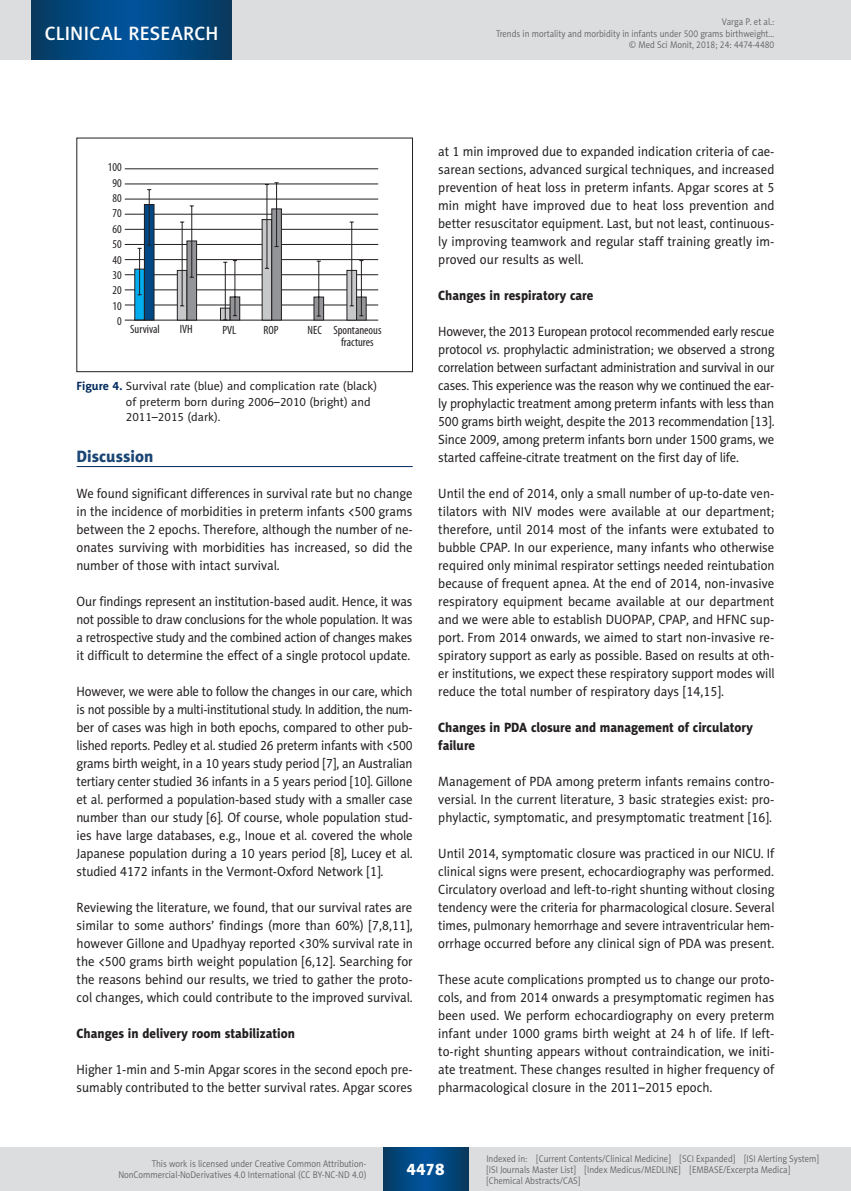
<style>
.page{position:relative;width:851px;height:1191px;background:#fff}
.page>*{position:absolute;margin:0;border:0;box-sizing:border-box;transform-origin:0 0}
.t1{font:19.5px "Naomi Sans EFN Medium";letter-spacing:.015em;color:#fff}
.MSM_Headline_1{font:16.5px "Naomi Sans EFN Heavy";color:#1a4574}
.t2{font:16.5px "Naomi Sans EFN Heavy";color:#fff}
.MSM_Body{font:13.5px/18px "Naomi Sans EFN";color:#231f20;text-align:justify;scale:.95 1}
.MSM_Body-2{font:13.5px/18px "Naomi Sans EFN";color:#231f20;text-align:justify;scale:.94 1}
.MSM_Body-3{font:13.5px/18px "Naomi Sans EFN";color:#231f20;text-align:justify;scale:.93 1}
.MSM_Headline_2{font:13.5px/18px "Naomi Sans EFN Heavy";color:#231f20;scale:.95 1}
.MSM_Rycina_tytul{font:12px/15.8px "Naomi Sans EFN";color:#231f20}
.t3{font:condensed 12px/15.3px "Myriad Pro";color:#231f20;text-align:right}
.t4{font:9.75px/11.2px "Naomi Sans EFN Light";color:#57585a;text-align:right;scale:.9 1}
.s1{font-weight:700;color:#00295c}
.s2{font-style:italic}
</style>
<div class="page">
<hr style="left:77px;top:466px;width:335px;height:1px;background:#00295c">
<hr style="left:125px;top:168px;width:253px;height:1px;background:#231f20">
<hr style="left:125px;top:184px;width:253px;height:1px;background:#231f20">
<hr style="left:125px;top:199px;width:253px;height:1px;background:#231f20">
<hr style="left:125px;top:214px;width:253px;height:1px;background:#231f20">
<hr style="left:125px;top:229px;width:253px;height:1px;background:#231f20">
<hr style="left:125px;top:244px;width:253px;height:1px;background:#231f20">
<hr style="left:125px;top:259px;width:253px;height:1px;background:#231f20">
<hr style="left:125px;top:274px;width:253px;height:1px;background:#231f20">
<hr style="left:125px;top:289px;width:253px;height:1px;background:#231f20">
<hr style="left:125px;top:305px;width:253px;height:1px;background:#231f20">
<svg style="left:134px;top:269px;width:11px;height:51px"></svg>
<hr style="left:125px;top:320px;width:253px;height:1px;background:#231f20">
<div style="left:186px;top:241px;width:11px;height:79px;background:#939598;border:1px solid #231f20"></div>
<svg style="left:137px;top:189px;width:57px;height:132px"></svg>
<svg style="left:220px;top:308px;width:2px;height:12px"></svg>
<svg style="left:222px;top:260px;width:18px;height:61px"></svg>
<svg style="left:262px;top:219px;width:2px;height:101px"></svg>
<svg style="left:264px;top:182px;width:18px;height:139px;background:#9e9ea0"></svg>
<svg style="left:313px;top:260px;width:11px;height:61px"></svg>
<svg style="left:346px;top:270px;width:11px;height:50px"></svg>
<svg style="left:349px;top:221px;width:18px;height:100px"></svg>
<div style="left:0;top:1148px;width:850px;height:43px;background:#dcdddf"></div>
<svg style="left:383px;top:1147px;width:85px;height:43px;background:#02477e"></svg>
<div style="left:0;top:0;width:850px;height:60px;background:#dcdddf"></div>
<hr style="left:850px;top:0;width:1px;height:60px;background:#dcdddf">
<svg style="left:32px;top:0;width:200px;height:60px;background:#02477e"></svg>
<h1 class="t1" style="left:45px;top:22px;width:175px">CLINICAL RESEARCH</h1>
<p class="t4" style="left:496px;top:16px;width:310px">Varga P. et al.:<br>Trends in mortality and morbidity in infants under 500 grams birthweight… © Med Sci Monit, 2018; 24: 4474-4480</p>
<p class="t3" style="left:108px;top:160px;width:15px">100<br>90<br>80<br>70<br>60<br>50<br>40<br>30<br>20<br>10<br>0</p>
<p class="t3" style="left:130px;top:322px;width:31px">Survival</p>
<p class="t3" style="left:180px;top:322px;width:14px">IVH</p>
<p class="t3" style="left:222px;top:322px;width:15px">PVL</p>
<p class="t3" style="left:263px;top:322px;width:17px">ROP</p>
<p class="t3" style="left:341px;top:324px;width:42px;line-height:12px;text-align:left;text-indent:-34px">NEC Spontaneous fractures</p>
<p class="MSM_Rycina_tytul" style="left:126px;top:378px;width:253px;text-indent:-49px"><span class="s1">Figure 4.</span> Survival rate (blue) and complication rate (black) of preterm born during 2006–2010 (bright) and<br>2011–2015 (dark).</p>
<p class="MSM_Headline_1" style="left:77px;top:446px;width:78px">Discussion</p>
<p class="MSM_Body-2" style="left:77px;top:484px;width:359px">We found significant differences in survival rate but no change in the incidence of morbidities in preterm infants &lt;500 grams between the 2 epochs. Therefore, although the number of ne&shy;onates surviving with morbidities has increased, so did the number of those with intact survival.</p>
<p class="MSM_Body-2" style="left:77px;top:592px;width:359px">Our findings represent an institution-based audit. Hence, it was not possible to draw conclusions for the whole population. It was a retrospective study and the combined action of changes makes it difficult to determine the effect of a single protocol update.</p>
<p class="MSM_Body-2" style="left:77px;top:682px;width:359px">However, we were able to follow the changes in our care, which is not possible by a multi-institutional study. In addition, the num&shy;ber of cases was high in both epochs, compared to other pub&shy;lished reports. Pedley et al. studied 26 preterm infants with &lt;500 grams birth weight, in a 10 years study period [7], an Australian tertiary center studied 36 infants in a 5 years period [10]. Gillone et al. performed a population-based study with a smaller case number than our study [6]. Of course, whole population stud&shy;ies have large databases, e.g., Inoue et al. covered the whole Japanese population during a 10 years period [8], Lucey et al. studied 4172 infants in the Vermont-Oxford Network [1].</p>
<p class="MSM_Body" style="left:77px;top:898px;width:355px">Reviewing the literature, we found, that our survival rates are similar to some authors’ findings (more than 60%) [7,8,11], however Gillone and Upadhyay reported &lt;30% survival rate in the &lt;500 grams birth weight population [6,12]. Searching for the reasons behind our results, we tried to gather the proto&shy;col changes, which could contribute to the improved survival.</p>
<p class="MSM_Headline_2" style="left:77px;top:1024px;width:231px">Changes in delivery room stabilization</p>
<p class="MSM_Body-2" style="left:77px;top:1060px;width:359px">Higher 1-min and 5-min Apgar scores in the second epoch pre&shy;sumably contributed to the better survival rates. Apgar scores</p>
<p class="MSM_Body" style="left:438px;top:142px;width:355px">at 1 min improved due to expanded indication criteria of cae&shy;sarean sections, advanced surgical techniques, and increased prevention of heat loss in preterm infants. Apgar scores at 5 min might have improved due to heat loss prevention and better resuscitator equipment. Last, but not least, continuous&shy;ly improving teamwork and regular staff training greatly im&shy;proved our results as well.</p>
<p class="MSM_Headline_2" style="left:438px;top:286px;width:165px">Changes in respiratory care</p>
<p class="MSM_Body-3" style="left:438px;top:322px;width:363px">However, the 2013 European protocol recommended early rescue protocol <span class="s2">vs.</span> prophylactic administration; we observed a strong correlation between surfactant administration and survival in our cases. This experience was the reason why we continued the ear&shy;ly prophylactic treatment among preterm infants with less than 500 grams birth weight, despite the 2013 recommendation [13].<br>Since 2009, among preterm infants born under 1500 grams, we started caffeine-citrate treatment on the first day of life.</p>
<p class="MSM_Body" style="left:438px;top:484px;width:355px">Until the end of 2014, only a small number of up-to-date ven&shy;tilators with NIV modes were available at our department; therefore, until 2014 most of the infants were extubated to bubble CPAP. In our experience, many infants who otherwise required only minimal respirator settings needed reintubation because of frequent apnea. At the end of 2014, non-invasive respiratory equipment became available at our department and we were able to establish DUOPAP, CPAP, and HFNC sup&shy;port. From 2014 onwards, we aimed to start non-invasive re&shy;spiratory support as early as possible. Based on results at oth&shy;er institutions, we expect these respiratory support modes will reduce the total number of respiratory days [14,15].</p>
<p class="MSM_Headline_2" style="left:438px;top:718px;width:333px">Changes in PDA closure and management of circulatory failure</p>
<p class="MSM_Body" style="left:438px;top:772px;width:355px">Management of PDA among preterm infants remains contro&shy;versial. In the current literature, 3 basic strategies exist: pro&shy;phylactic, symptomatic, and presymptomatic treatment [16].</p>
<p class="MSM_Body" style="left:438px;top:844px;width:355px">Until 2014, symptomatic closure was practiced in our NICU. If clinical signs were present, echocardiography was performed.<br>Circulatory overload and left-to-right shunting without closing tendency were the criteria for pharmacological closure. Several times, pulmonary hemorrhage and severe intraventricular hem&shy;orrhage occurred before any clinical sign of PDA was present.</p>
<p class="MSM_Body" style="left:438px;top:970px;width:355px">These acute complications prompted us to change our proto&shy;cols, and from 2014 onwards a presymptomatic regimen has been used. We perform echocardiography on every preterm infant under 1000 grams birth weight at 24 h of life. If left&shy;to-right shunting appears without contraindication, we initi&shy;ate treatment. These changes resulted in higher frequency of pharmacological closure in the 2011–2015 epoch.</p>
<p class="t4" style="left:118px;top:1158px;width:277px">This work is licensed under Creative Common Attribution-<br>NonCommercial-NoDerivatives 4.0 International (CC BY-NC-ND 4.0)</p>
<p class="t2" style="left:406px;top:1159px;width:40px">4478</p>
<p class="t4" style="left:486px;top:1152px;width:371px;text-align:left">Indexed in: [Current Contents/Clinical Medicine] [SCI Expanded] [ISI Alerting System] [ISI Journals Master List] [Index Medicus/MEDLINE] [EMBASE/Excerpta Medica] [Chemical Abstracts/CAS]</p>
</div>
